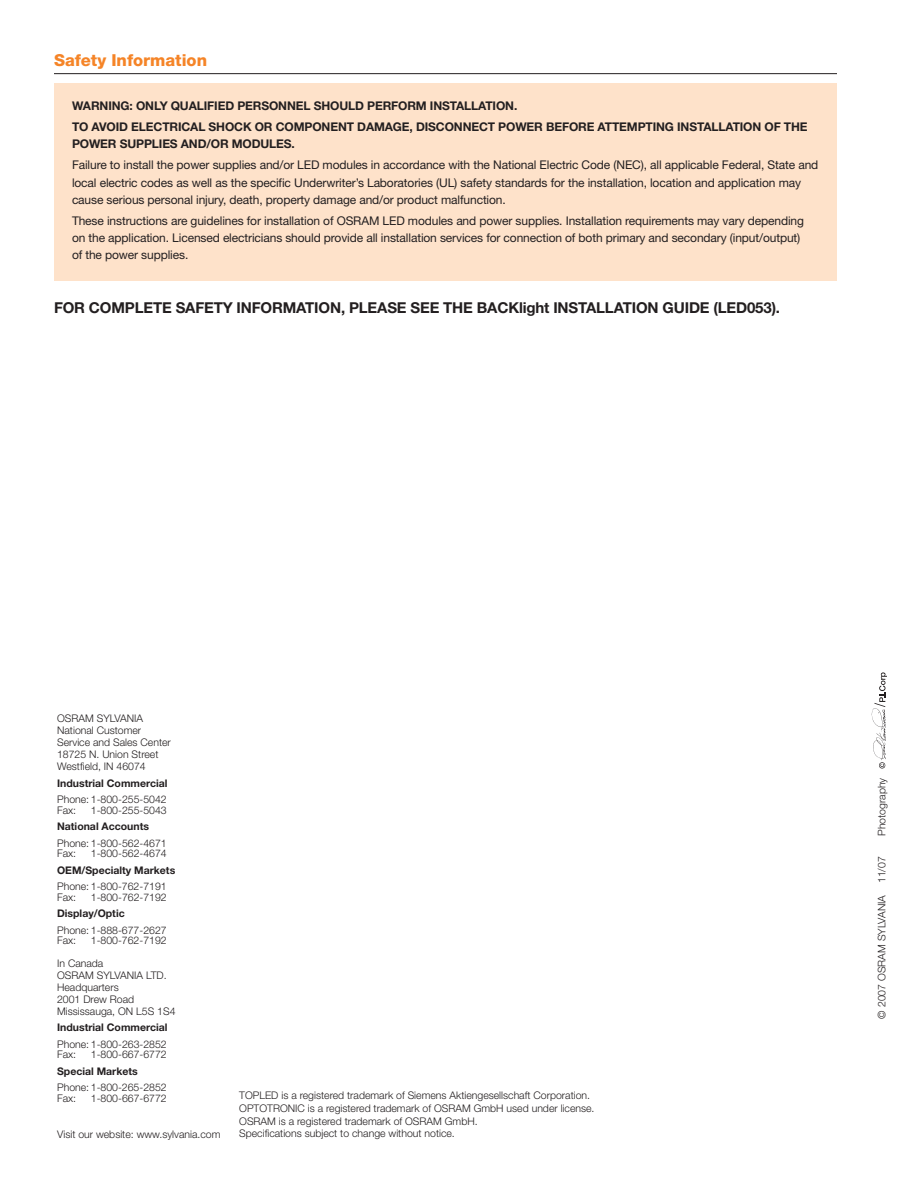
<style>
.page{position:relative;width:918px;height:1188px;background:#fff}
.page>*{position:absolute;margin:0;border:0;box-sizing:border-box;transform-origin:0 0}
.t1{font:800 16.5px "Helvetica Neue";color:#f58427}
.t2{font:700 15px "Helvetica Neue";letter-spacing:-.01em;color:#231f20}
.t3{font:12px/17.2px "Helvetica Neue";letter-spacing:-.01em;color:#231f20}
.t4{font:700 12px/21px "Helvetica Neue";letter-spacing:-.01em;color:#231f20}
.t5{font:300 10.5px/12px "Helvetica Neue";color:#231f20}
.t6{font:700 10.5px "Helvetica Neue";color:#231f20}
</style>
<div class="page">
<svg style="left:872px;top:672px;width:15px;height:97px"></svg>
<div style="left:54px;top:83px;width:783px;height:198px;background:#fee2ca"></div>
<hr style="left:54px;top:73px;width:783px;height:1px;background:#231f20">
<h1 class="t1" style="left:54px;top:54px;width:155px">Safety Information</h1>
<p class="t4" style="left:72px;top:96px;width:737px">WARNING: ONLY QUALIFIED PERSONNEL SHOULD PERFORM INSTALLATION.<br>TO AVOID ELECTRICAL SHOCK OR COMPONENT DAMAGE, DISCONNECT POWER BEFORE ATTEMPTING INSTALLATION OF THE</p>
<p class="t4" style="left:72px;top:135px;width:224px">POWER SUPPLIES AND/OR MODULES.</p>
<p class="t3" style="left:72px;top:158px;width:748px">Failure to install the power supplies and/or LED modules in accordance with the National Electric Code (NEC), all applicable Federal, State and local electric codes as well as the specific Underwriter’s Laboratories (UL) safety standards for the installation, location and application may cause serious personal injury, death, property damage and/or product malfunction.</p>
<p class="t3" style="left:72px;top:213px;width:733px">These instructions are guidelines for installation of OSRAM LED modules and power supplies. Installation requirements may vary depending on the application. Licensed electricians should provide all installation services for connection of both primary and secondary (input/output) of the power supplies.</p>
<h2 class="t2" style="left:54px;top:302px;width:728px">FOR COMPLETE SAFETY INFORMATION, PLEASE SEE THE BACKlight INSTALLATION GUIDE (LED053).</h2>
<p class="t5" style="left:57px;top:714px;width:115px">OSRAM SYLVANIA<br>National Customer<br>Service and Sales Center<br>18725 N. Union Street<br>Westfield, IN 46074</p>
<p class="t6" style="left:57px;top:779px;width:112px">Industrial Commercial</p>
<p class="t5" style="left:57px;top:795px;width:111px;line-height:10.5px">Phone: 1-800-255-5042<br>Fax:</p>
<p class="t5" style="left:91px;top:805px;width:77px">1-800-255-5043</p>
<p class="t6" style="left:57px;top:823px;width:93px">National Accounts</p>
<p class="t5" style="left:57px;top:839px;width:111px;line-height:10.5px">Phone: 1-800-562-4671<br>Fax:</p>
<p class="t5" style="left:91px;top:849px;width:77px">1-800-562-4674</p>
<p class="t6" style="left:57px;top:866px;width:120px">OEM/Specialty Markets</p>
<p class="t5" style="left:57px;top:882px;width:111px;line-height:10.5px">Phone: 1-800-762-7191<br>Fax:</p>
<p class="t5" style="left:91px;top:892px;width:77px">1-800-762-7192</p>
<p class="t6" style="left:57px;top:910px;width:69px">Display/Optic</p>
<p class="t5" style="left:57px;top:926px;width:111px;line-height:10.5px">Phone: 1-888-677-2627<br>Fax:</p>
<p class="t5" style="left:57px;top:930px;width:111px;line-height:22.5px;text-indent:34px">1-800-762-7192<br>In Canada</p>
<p class="t5" style="left:57px;top:970px;width:120px">OSRAM SYLVANIA LTD.<br>Headquarters<br>2001 Drew Road<br>Mississauga, ON L5S 1S4</p>
<p class="t6" style="left:57px;top:1024px;width:112px">Industrial Commercial</p>
<p class="t5" style="left:57px;top:1040px;width:111px;line-height:10.5px">Phone: 1-800-263-2852<br>Fax:</p>
<p class="t5" style="left:91px;top:1050px;width:77px">1-800-667-6772</p>
<p class="t6" style="left:57px;top:1067px;width:82px">Special Markets</p>
<p class="t5" style="left:57px;top:1083px;width:111px;line-height:10.5px">Phone: 1-800-265-2852<br>Fax:</p>
<p class="t5" style="left:91px;top:1093px;width:77px">1-800-667-6772</p>
<p class="t5" style="left:57px;top:1129px;width:165px">Visit our website: www.sylvania.com</p>
<p class="t5" style="left:239px;top:1090px;width:357px;line-height:12.8px">TOPLED is a registered trademark of Siemens Aktiengesellschaft Corporation.<br>OPTOTRONIC is a registered trademark of OSRAM GmbH used under license.<br>OSRAM is a registered trademark of OSRAM GmbH.<br>Specifications subject to change without notice.</p>
<p class="t5" style="left:877px;top:836px;width:60px;rotate:-90deg">Photography</p>
<p class="t5" style="left:877px;top:1018px;width:164px;rotate:-90deg">© 2007 OSRAM SYLVANIA 11/07</p>
</div>
